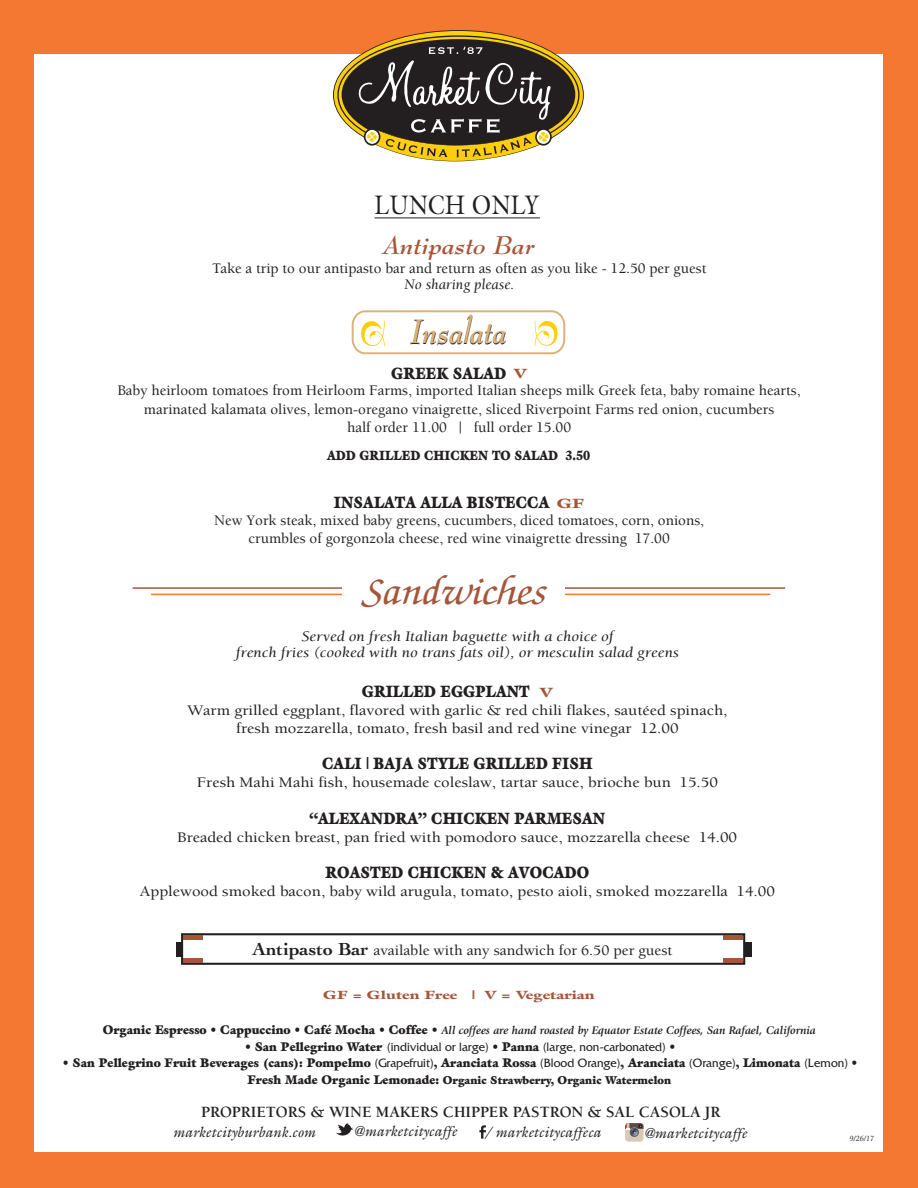
<style>
.page{position:relative;width:918px;height:1188px;background:#f47732}
.page>*{position:absolute;margin:0;border:0;box-sizing:border-box;transform-origin:0 0}
.t1{font:italic 500 40.5px "Zapf Chancery";color:#a5563a;scale:1.1 1}
.t2{font:italic 500 39.15px "Zapf Chancery";color:#a5563a;scale:1.1 1}
.t3{font:italic 700 33.6px "Bernhard Modern BT";color:#231f20;scale:.83 1}
.t4{font:27px "Galliard";color:#231f20;scale:.86 1}
.t5{font:italic 700 25.35px "Bernhard Modern BT";color:#a5563a}
.t6{font:900 16.5px "Galliard";color:#231f20;scale:.86 1}
.t7{font:700 16.05px "Berkeley";color:#231f20}
.t8{font:500 15px/18.5px "Berkeley";color:#231f20;text-align:center}
.t9{font:500 15px/18px "Berkeley";color:#231f20;text-align:center;scale:1.1 1}
.t10{font:italic 15px/16.5px "Berkeley";color:#231f20;text-align:center;scale:1.1 1}
.t11{font:500 15px "Berkeley";color:#231f20;scale:1.04 1}
.t12{font:italic 15px "Berkeley";color:#231f20}
.t13{font:italic 14.7px "Galliard";color:#231f20}
.t14{font:900 13.5px "Galliard";color:#231f20;scale:.86 1}
.t15{font:900 12.6px "Galliard";color:#231f20;scale:.96 1}
.t16{font:12.6px "Friz Quadrata";color:#231f20;scale:.96 1}
.t17{font:900 12px "Galliard";color:#a5563a;scale:1.35 1}
.t18{font:italic 700 11.55px "Giovanni";color:#231f20}
.t19{font:900 11.55px "Galliard";color:#231f20;scale:.96 1}
.t20{font:italic 8.1px "Berkeley";color:#231f20}
.s1{font-size:13.5px;color:#a5563a}
.s2{font-family:"Cochin";font-weight:700;font-size:18.45px}
.s3{font-family:"Galliard";font-weight:900;font-style:normal;font-size:12.6px}
.s4{font-family:"Galliard";font-weight:900}
.s5{font-family:"Friz Quadrata";font-weight:400}
.s6{font-size:12.6px}
</style>
<div class="page">
<div style="left:35px;top:54px;width:848px;height:1098px;background:#fff"></div>
<svg style="left:333px;top:30px;width:251px;height:132px"></svg>
<div style="left:176px;top:943px;width:576px;height:14px;background:#231f20"></div>
<div style="left:181px;top:933px;width:564px;height:32px;background:#fff;border:2px solid #231f20"></div>
<hr style="left:183px;top:935px;width:20px;height:4px;background:#a5563a">
<hr style="left:183px;top:959px;width:20px;height:4px;background:#a5563a">
<hr style="left:724px;top:935px;width:19px;height:4px;background:#a5563a">
<hr style="left:724px;top:959px;width:19px;height:4px;background:#a5563a">
<svg style="left:479px;top:1125px;width:7px;height:14px"></svg>
<svg style="left:335px;top:1123px;width:18px;height:13px"></svg>
<div style="left:625px;top:1123px;width:19px;height:19px;background:#d6cab5;border-radius:3px"></div>
<div style="left:630px;top:1128px;width:9px;height:9px;border:1px solid #58595b;border-radius:50%"></div>
<svg style="left:625px;top:1123px;width:19px;height:13px"></svg>
<div style="left:352px;top:310px;width:213px;height:44px;border:2px solid #ddb37a;border-radius:13px"></div>
<svg style="left:361px;top:321px;width:24px;height:25px"></svg>
<svg style="left:535px;top:321px;width:23px;height:25px"></svg>
<hr style="left:133px;top:587px;width:652px;height:2px;background:#a5563a">
<hr style="left:151px;top:594px;width:619px;height:1px;background:#f47732">
<div style="left:342px;top:575px;width:222px;height:43px;background:#fff"></div>
<hr style="left:375px;top:218px;width:165px;height:1px;background:#231f20">
<h3 class="t4" style="left:374px;top:188px;width:193px">LUNCH ONLY</h3>
<h3 class="t5" style="left:384px;top:229px;width:153px">Antipasto Bar</h3>
<p class="t8" style="left:212px;top:260px;width:496px">Take a trip to our antipasto bar and return as often as you like - 12.50 per guest</p>
<p class="t12" style="left:404px;top:277px;width:111px">No sharing please.</p>
<h3 class="t3" style="left:412px;top:311px;width:118px">Insalata</h3>
<p class="t6" style="left:391px;top:363px;width:159px">GREEK SALAD <span class="s1">V</span></p>
<p class="t8" style="left:118px;top:382px;width:684px">Baby heirloom tomatoes from Heirloom Farms, imported Italian sheeps milk Greek feta, baby romaine hearts, marinated kalamata olives, lemon-oregano vinaigrette, sliced Riverpoint Farms red onion, cucumbers<br>half order 11.00 | full order 15.00</p>
<p class="t14" style="left:327px;top:447px;width:308px">ADD GRILLED CHICKEN TO SALAD 3.50</p>
<p class="t6" style="left:334px;top:492px;width:293px">INSALATA ALLA BISTECCA <span class="s1">GF</span></p>
<p class="t8" style="left:214px;top:511px;width:491px">New York steak, mixed baby greens, cucumbers, diced tomatoes, corn, onions, crumbles of gorgonzola cheese, red wine vinaigrette dressing 17.00</p>
<h1 class="t1" style="left:359px;top:571px;width:169px">Sandwiches</h1>
<h2 class="t2" style="left:369px;top:581px;width:163px">Sandwiches</h2>
<p class="t10" style="left:236px;top:628px;width:404px">Served on fresh Italian baguette with a choice of<br>french fries (cooked with no trans fats oil), or mesculin salad greens</p>
<p class="t6" style="left:362px;top:681px;width:224px">GRILLED EGGPLANT <span class="s1">V</span></p>
<p class="t9" style="left:187px;top:701px;width:492px">Warm grilled eggplant, flavored with garlic &amp; red chili flakes, sautéed spinach, fresh mozzarella, tomato, fresh basil and red wine vinegar 12.00</p>
<p class="t6" style="left:322px;top:753px;width:316px">CALI | BAJA STYLE GRILLED FISH</p>
<p class="t9" style="left:197px;top:774px;width:475px">Fresh Mahi Mahi fish, housemade coleslaw, tartar sauce, brioche bun 15.50</p>
<p class="t6" style="left:309px;top:808px;width:346px">“ALEXANDRA” CHICKEN PARMESAN</p>
<p class="t9" style="left:178px;top:828px;width:510px">Breaded chicken breast, pan fried with pomodoro sauce, mozzarella cheese 14.00</p>
<p class="t6" style="left:325px;top:862px;width:308px">ROASTED CHICKEN &amp; AVOCADO</p>
<p class="t9" style="left:140px;top:883px;width:579px">Applewood smoked bacon, baby wild arugula, tomato, pesto aioli, smoked mozzarella 14.00</p>
<p class="t11" style="left:253px;top:943px;width:405px"><span class="s2">Antipasto Bar</span> available with any sandwich for 6.50 per guest</p>
<p class="t17" style="left:323px;top:988px;width:203px">GF = Gluten Free | V = Vegetarian</p>
<p class="t18" style="left:103px;top:1024px;width:715px"><span class="s3">Organic Espresso • Cappuccino • Café Mocha • Coffee •</span> All coffees are hand roasted by Equator Estate Coffees, San Rafael, California</p>
<p class="t16" style="left:245px;top:1040px;width:450px"><span class="s4">• San Pellegrino Water</span> (individual or large) <span class="s4">• Panna</span> (large, non-carbonated) <span class="s4">•</span></p>
<p class="t15" style="left:63px;top:1055px;width:829px">• San Pellegrino Fruit Beverages (cans): Pompelmo <span class="s5">(Grapefruit)</span>, Aranciata Rossa <span class="s5">(Blood Orange)</span>, Aranciata <span class="s5">(Orange)</span>, Limonata <span class="s5">(Lemon)</span> •</p>
<p class="t19" style="left:247px;top:1073px;width:443px"><span class="s6">Fresh Made Organic Lemonade:</span> Organic Strawberry, Organic Watermelon</p>
<p class="t7" style="left:201px;top:1103px;width:521px">PROPRIETORS &amp; WINE MAKERS CHIPPER PASTRON &amp; SAL CASOLA JR</p>
<p class="t13" style="left:644px;top:1123px;width:104px">@marketcitycaffe</p>
<p class="t13" style="left:173px;top:1122px;width:144px">marketcityburbank.com</p>
<p class="t13" style="left:354px;top:1122px;width:104px">@marketcitycaffe</p>
<p class="t13" style="left:485px;top:1123px;width:118px">/ marketcitycaffeca</p>
<p class="t20" style="left:850px;top:1135px;width:26px">9/26/17</p>
</div>
